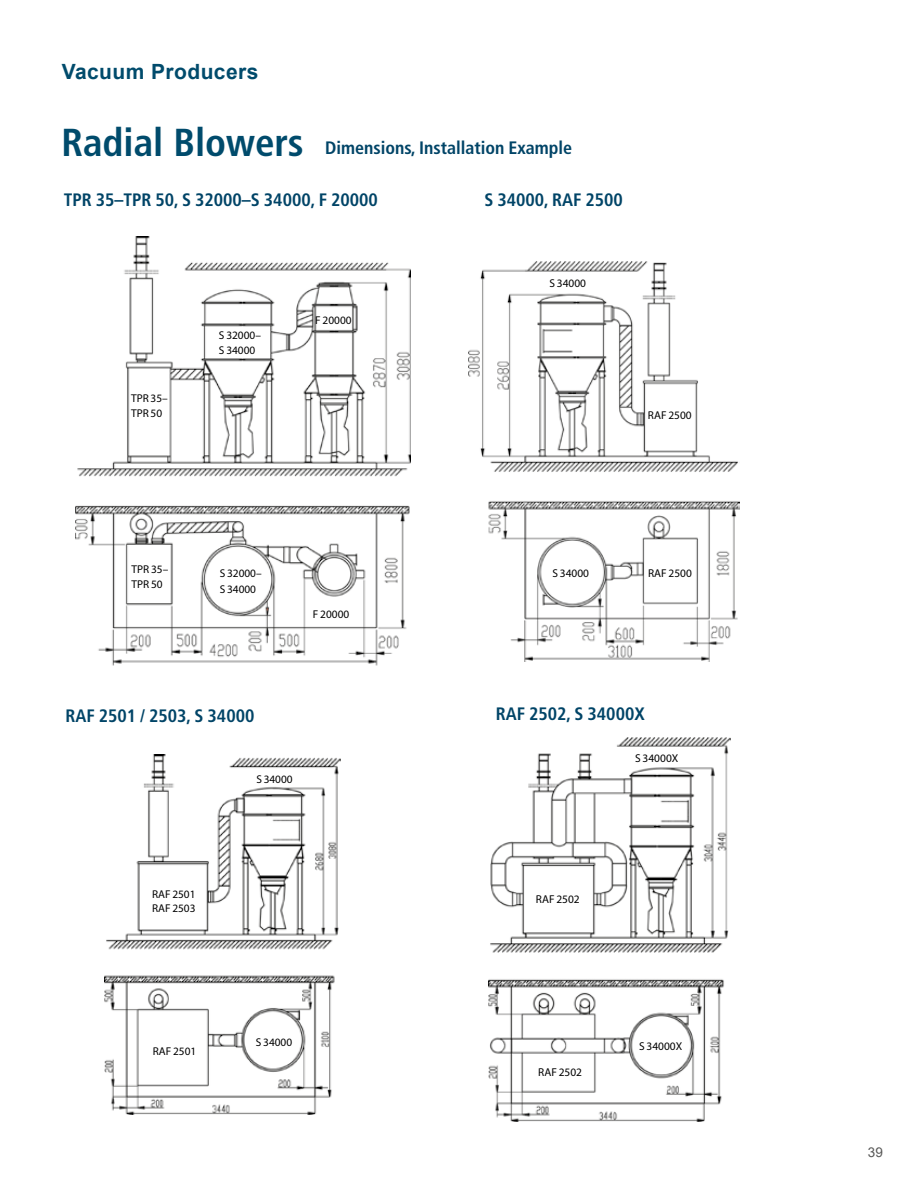
<style>
.page{position:relative;width:918px;height:1188px;background:#fff}
.page>*{position:absolute;margin:0;border:0;box-sizing:border-box;transform-origin:0 0}
.t1{font:700 condensed 39px "Frutiger LT Pro";color:#004b6c}
.t2{font:700 21px "Arial";letter-spacing:.02em;color:#004b6c}
.t3{font:700 condensed 18px "Frutiger LT Pro";color:#004467}
.t4{font:13.5px "Arial";color:#575756}
.t5{font:11.4px "Myriad Pro";color:#000}
.t6{font:11.25px/15.6px "Myriad Pro";color:#000}
</style>
<div class="page">
<img style="left:468px;top:262px;width:272px;height:399px">
<img style="left:75px;top:237px;width:336px;height:429px">
<img style="left:489px;top:738px;width:241px;height:383px">
<img style="left:105px;top:755px;width:235px;height:359px">
<p class="t2" style="left:62px;top:57px;width:198px">Vacuum Producers</p>
<h1 class="t1" style="left:61px;top:120px;width:244px">Radial Blowers</h1>
<p class="t3" style="left:325px;top:137px;width:249px">Dimensions, Installation Example</p>
<p class="t3" style="left:64px;top:189px;width:316px">TPR 35–TPR 50, S 32000–S 34000, F 20000</p>
<p class="t3" style="left:484px;top:189px;width:140px">S 34000, RAF 2500</p>
<p class="t6" style="left:131px;top:390px;width:38px">TPR 35–<br>TPR 50</p>
<p class="t6" style="left:219px;top:327px;width:44px">S 32000–<br>S 34000</p>
<p class="t6" style="left:315px;top:312px;width:38px">F 20000</p>
<p class="t6" style="left:132px;top:561px;width:38px">TPR 35–<br>TPR 50</p>
<p class="t6" style="left:220px;top:566px;width:44px">S 32000–<br>S 34000</p>
<p class="t6" style="left:313px;top:606px;width:38px">F 20000</p>
<p class="t5" style="left:550px;top:276px;width:38px">S 34000</p>
<p class="t5" style="left:648px;top:408px;width:45px">RAF 2500</p>
<p class="t5" style="left:552px;top:567px;width:38px">S 34000</p>
<p class="t5" style="left:648px;top:567px;width:45px">RAF 2500</p>
<p class="t3" style="left:65px;top:705px;width:190px">RAF 2501 / 2503, S 34000</p>
<p class="t3" style="left:496px;top:703px;width:150px">RAF 2502, S 34000X</p>
<p class="t6" style="left:152px;top:886px;width:45px">RAF 2501</p>
<p class="t6" style="left:152px;top:900px;width:45px">RAF 2503</p>
<p class="t6" style="left:153px;top:1043px;width:45px">RAF 2501</p>
<p class="t6" style="left:256px;top:771px;width:38px">S 34000</p>
<p class="t6" style="left:256px;top:1034px;width:38px">S 34000</p>
<p class="t5" style="left:536px;top:892px;width:45px">RAF 2502</p>
<p class="t5" style="left:635px;top:752px;width:45px">S 34000X</p>
<p class="t5" style="left:538px;top:1065px;width:45px">RAF 2502</p>
<p class="t5" style="left:639px;top:1040px;width:45px">S 34000X</p>
<p class="t4" style="left:868px;top:1143px;width:17px">39</p>
</div>
